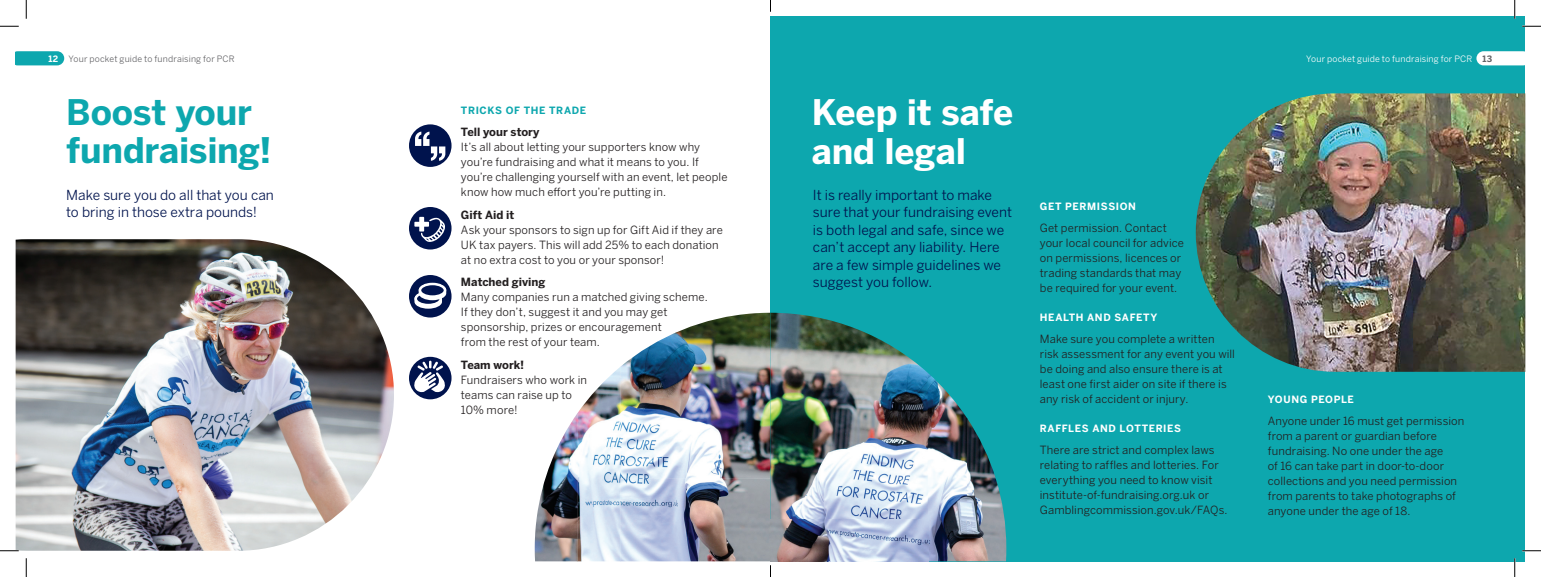
<style>
.page{position:relative;width:1541px;height:577px;background:#fff}
.page>*{position:absolute;margin:0;border:0;box-sizing:border-box;transform-origin:0 0}
.t1{font:700 35px/38.8px "Benton Sans";letter-spacing:-.01em;color:#0da7ae}
.t2{font:700 35px/38.8px "Benton Sans";letter-spacing:-.01em;color:#fff}
.t3{font:13.75px/17.5px "Benton Sans";color:#00134d}
.t4{font:11.25px/15px "Benton Sans";letter-spacing:.01em;color:#231f20}
.t5{font:700 11.25px "Benton Sans";color:#231f20}
.t6{font:700 10px "Benton Sans";letter-spacing:.06em;color:#fff}
.t7{font:700 10px "Benton Sans";letter-spacing:.06em;color:#0da7ae}
.t8{font:8.75px "Benton Sans";letter-spacing:.02em;color:#636366}
.t9{font:8.75px "Benton Sans";letter-spacing:.02em;color:#fff}
.s1{font-weight:700;color:#fff}
.s2{font-weight:700;color:#636366}
</style>
<div class="page">
<div style="left:770px;top:16px;width:755px;height:545px;background:#0da7ae"></div>
<svg style="left:16px;top:51px;width:48px;height:14px"></svg>
<svg style="left:1476px;top:51px;width:49px;height:14px"></svg>
<img style="left:16px;top:239px;width:378px;height:312px">
<img style="left:620px;top:313px;width:150px;height:165px">
<img style="left:577px;top:367px;width:43px;height:194px">
<img style="left:535px;top:413px;width:43px;height:148px">
<img style="left:620px;top:478px;width:150px;height:83px">
<img style="left:792px;top:561px;width:214px;height:1px">
<img style="left:770px;top:313px;width:158px;height:248px">
<img style="left:928px;top:373px;width:39px;height:188px">
<img style="left:967px;top:418px;width:39px;height:143px">
<div style="left:409px;top:124px;width:42px;height:43px;background:#00134d;border-radius:50%"></div>
<svg style="left:415px;top:132px;width:30px;height:29px"></svg>
<div style="left:409px;top:207px;width:42px;height:43px;background:#00134d;border-radius:50%"></div>
<svg style="left:414px;top:217px;width:31px;height:25px"></svg>
<div style="left:409px;top:357px;width:42px;height:42px;background:#00134d;border-radius:50%"></div>
<svg style="left:413px;top:361px;width:33px;height:31px"></svg>
<div style="left:409px;top:275px;width:42px;height:43px;background:#00134d;border-radius:50%"></div>
<svg style="left:414px;top:283px;width:32px;height:26px"></svg>
<svg style="left:420px;top:284px;width:25px;height:13px"></svg>
<div style="left:419px;top:283px;width:27px;height:15px;border:2px solid #fff;border-radius:50%"></div>
<img style="left:1196px;top:93px;width:329px;height:279px">
<svg style="left:0;top:25px;width:19px;height:2px"></svg>
<svg style="left:1522px;top:25px;width:19px;height:2px"></svg>
<svg style="left:0;top:550px;width:19px;height:1px"></svg>
<svg style="left:1522px;top:550px;width:19px;height:1px"></svg>
<svg style="left:25px;top:0;width:2px;height:19px"></svg>
<svg style="left:25px;top:558px;width:2px;height:19px"></svg>
<svg style="left:1514px;top:0;width:1px;height:19px"></svg>
<svg style="left:1514px;top:558px;width:1px;height:19px"></svg>
<p class="t8" style="left:49px;top:53px;width:188px"><span class="s1">12</span> Your pocket guide to fundraising for PCR</p>
<p class="t9" style="left:1306px;top:53px;width:188px">Your pocket guide to fundraising for PCR <span class="s2">13</span></p>
<h1 class="t1" style="left:66px;top:92px;width:207px">Boost your fundraising!</h1>
<h1 class="t2" style="left:812px;top:92px;width:203px">Keep it safe and legal</h1>
<p class="t6" style="left:1040px;top:200px;width:98px">GET PERMISSION</p>
<p class="t4" style="left:1040px;top:220px;width:146px">Get permission. Contact your local council for advice on permissions, licences or trading standards that may be required for your event.</p>
<p class="t6" style="left:1040px;top:311px;width:119px">HEALTH AND SAFETY</p>
<p class="t4" style="left:1040px;top:331px;width:197px">Make sure you complete a written risk assessment for any event you will be doing and also ensure there is at least one first aider on site if there is any risk of accident or injury.</p>
<p class="t6" style="left:1040px;top:422px;width:143px">RAFFLES AND LOTTERIES</p>
<p class="t4" style="left:1040px;top:442px;width:189px">There are strict and complex laws relating to raffles and lotteries. For everything you need to know visit institute-of-fundraising.org.uk or Gamblingcommission.gov.uk/FAQs.</p>
<p class="t7" style="left:461px;top:104px;width:127px">TRICKS OF THE TRADE</p>
<p class="t5" style="left:461px;top:125px;width:80px">Tell your story</p>
<p class="t4" style="left:461px;top:139px;width:268px">It’s all about letting your supporters know why you’re fundraising and what it means to you. If you’re challenging yourself with an event, let people know how much effort you’re putting in.</p>
<p class="t5" style="left:461px;top:208px;width:55px">Gift Aid it</p>
<p class="t4" style="left:461px;top:222px;width:263px">Ask your sponsors to sign up for Gift Aid if they are<br>UK tax payers. This will add 25% to each donation at no extra cost to you or your sponsor!</p>
<p class="t5" style="left:461px;top:275px;width:86px">Matched giving</p>
<p class="t4" style="left:461px;top:289px;width:248px">Many companies run a matched giving scheme.<br>If they don’t, suggest it and you may get sponsorship, prizes or encouragement<br>from the rest of your team.</p>
<p class="t5" style="left:461px;top:358px;width:65px">Team work!</p>
<p class="t4" style="left:461px;top:372px;width:128px">Fundraisers who work in teams can raise up to<br>10% more!</p>
<p class="t3" style="left:66px;top:186px;width:209px">Make sure you do all that you can to bring in those extra pounds!</p>
<p class="t3" style="left:813px;top:186px;width:201px">It is really important to make sure that your fundraising event is both legal and safe, since we can’t accept any liability. Here are a few simple guidelines we suggest you follow.</p>
<p class="t6" style="left:1268px;top:393px;width:87px">YOUNG PEOPLE</p>
<p class="t4" style="left:1268px;top:413px;width:198px">Anyone under 16 must get permission from a parent or guardian before fundraising. No one under the age<br>of 16 can take part in door-to-door collections and you need permission from parents to take photographs of anyone under the age of 18.</p>
</div>
